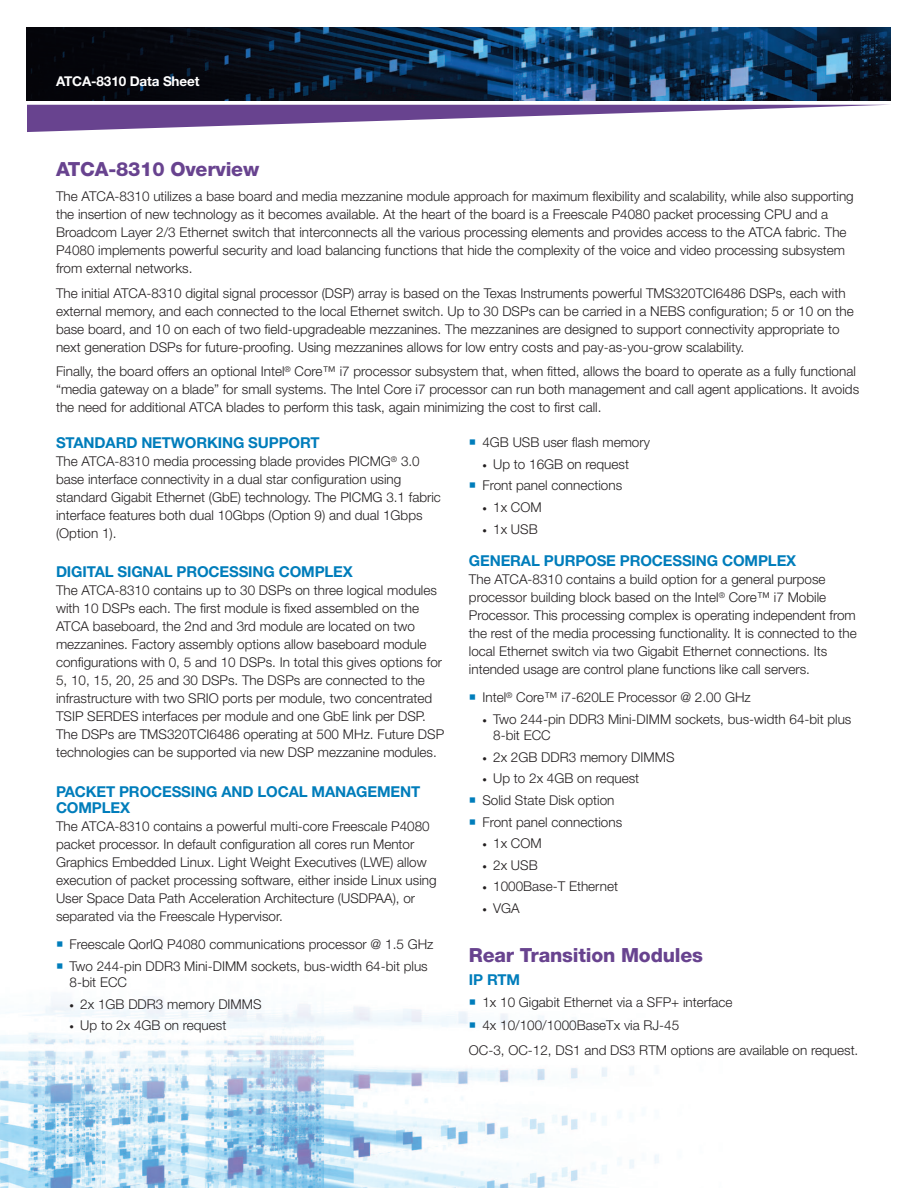
<style>
.page{position:relative;width:918px;height:1188px;background:#fff}
.page>*{position:absolute;margin:0;border:0;box-sizing:border-box;transform-origin:0 0}
.t1{font:800 19.5px "Helvetica Neue LT Std";letter-spacing:-.01em;color:#68438f}
.t2{font:700 15px/16.2px "Helvetica Neue LT Std";letter-spacing:-.01em;color:#007dbb}
.t3{font:300 13.5px/18px "Helvetica Neue LT Std";color:#231f20}
.t4{font:700 13.5px "Helvetica Neue LT Std";letter-spacing:-.01em;color:#fff}
.s1{font-size:9px}
</style>
<div class="page">
<img style="left:27px;top:27px;width:864px;height:73px">
<svg style="left:27px;top:105px;width:854px;height:27px"></svg>
<img style="left:0;top:998px;width:659px;height:190px">
<svg style="left:470px;top:999px;width:5px;height:6px"></svg>
<svg style="left:470px;top:1023px;width:5px;height:5px"></svg>
<p class="t4" style="left:56px;top:72px;width:145px">ATCA-8310 DATA SHEET</p>
<h1 class="t1" style="left:56px;top:158px;width:205px">ATCA-8310 Overview</h1>
<p class="t3" style="left:56px;top:187px;width:799px">The ATCA-8310 utilizes a base board and media mezzanine module approach for maximum flexibility and scalability, while also supporting the insertion of new technology as it becomes available. At the heart of the board is a Freescale P4080 packet processing CPU and a Broadcom Layer 2/3 Ethernet switch that interconnects all the various processing elements and provides access to the ATCA fabric. The P4080 implements powerful security and load balancing functions that hide the complexity of the voice and video processing subsystem from external networks.</p>
<p class="t3" style="left:56px;top:284px;width:799px">The initial ATCA-8310 digital signal processor (DSP) array is based on the Texas Instruments powerful TMS320TCI6486 DSPs, each with external memory, and each connected to the local Ethernet switch. Up to 30 DSPs can be carried in a NEBS configuration; 5 or 10 on the base board, and 10 on each of two field-upgradeable mezzanines. The mezzanines are designed to support connectivity appropriate to next generation DSPs for future-proofing. Using mezzanines allows for low entry costs and pay-as-you-grow scalability.</p>
<p class="t3" style="left:56px;top:362px;width:805px">Finally, the board offers an optional Intel<sup>®</sup> Core™ i7 processor subsystem that, when fitted, allows the board to operate as a fully functional “media gateway on a blade” for small systems. The Intel Core i7 processor can run both management and call agent applications. It avoids the need for additional ATCA blades to perform this task, again minimizing the cost to first call.</p>
<p class="t2" style="left:56px;top:435px;width:261px">STANDARD NETWORKING SUPPORT</p>
<p class="t3" style="left:56px;top:452px;width:386px">The ATCA-8310 media processing blade provides PICMG<sup>®</sup> 3.0 base interface connectivity in a dual star configuration using standard Gigabit Ethernet (GbE) technology. The PICMG 3.1 fabric interface features both dual 10Gbps (Option 9) and dual 1Gbps (Option 1).</p>
<p class="t2" style="left:56px;top:564px;width:298px">DIGITAL SIGNAL PROCESSING COMPLEX</p>
<p class="t3" style="left:56px;top:581px;width:390px">The ATCA-8310 contains up to 30 DSPs on three logical modules with 10 DSPs each. The first module is fixed assembled on the ATCA baseboard, the 2nd and 3rd module are located on two mezzanines. Factory assembly options allow baseboard module configurations with 0, 5 and 10 DSPs. In total this gives options for 5, 10, 15, 20, 25 and 30 DSPs. The DSPs are connected to the infrastructure with two SRIO ports per module, two concentrated TSIP SERDES interfaces per module and one GbE link per DSP.<br>The DSPs are TMS320TCI6486 operating at 500 MHz. Future DSP technologies can be supported via new DSP mezzanine modules.</p>
<p class="t2" style="left:56px;top:783px;width:362px">PAC KET PROC ESSING AND LOCAL MANAGEMENT<br>COMPLEX</p>
<p class="t3" style="left:56px;top:817px;width:382px">The ATCA-8310 contains a powerful multi-core Freescale P4080 packet processor. In default configuration all cores run Mentor Graphics Embedded Linux. Light Weight Executives (LWE) allow execution of packet processing software, either inside Linux using User Space Data Path Acceleration Architecture (USDPAA), or separated via the Freescale Hypervisor.</p>
<p class="t3" style="left:70px;top:933px;width:365px;line-height:21.6px">Freescale QorIQ P4080 communications processor @ 1.5 GHz<br>Two 244-pin DDR3 Mini-DIMM sockets, bus-width 64-bit plus</p>
<p class="t3" style="left:70px;top:973px;width:59px">8-bit ECC</p>
<p class="t3" style="left:70px;top:994px;width:194px"><span class="s1">•</span> 2x 1GB DDR3 memory DIMMS</p>
<p class="t3" style="left:70px;top:1016px;width:158px"><span class="s1">•</span> Up to 2x 4GB on request</p>
<p class="t3" style="left:482px;top:433px;width:169px">4GB USB user flash memory</p>
<p class="t3" style="left:482px;top:453px;width:148px;line-height:21.6px"><span class="s1">•</span> Up to 16GB on request<br>Front panel connections</p>
<p class="t3" style="left:482px;top:498px;width:61px"><span class="s1">•</span> 1x COM</p>
<p class="t3" style="left:482px;top:520px;width:57px"><span class="s1">•</span> 1x USB</p>
<p class="t2" style="left:469px;top:552px;width:329px">GENERAL PURPOSE PROCESSING COMPLEX</p>
<p class="t3" style="left:469px;top:570px;width:389px">The ATCA-8310 contains a build option for a general purpose processor building block based on the Intel<sup>®</sup> Core™ i7 Mobile Processor. This processing complex is operating independent from the rest of the media processing functionality. It is connected to the local Ethernet switch via two Gigabit Ethernet connections. Its intended usage are control plane functions like call servers.</p>
<p class="t3" style="left:482px;top:688px;width:270px">Intel<sup>®</sup> Core™ i7-620LE Processor @ 2.00 GHz</p>
<p class="t3" style="left:493px;top:711px;width:360px;line-height:16.2px;text-indent:-11px"><span class="s1">•</span> Two 244-pin DDR3 Mini-DIMM sockets, bus-width 64-bit plus<br>8-bit ECC</p>
<p class="t3" style="left:482px;top:748px;width:194px"><span class="s1">•</span> 2x 2GB DDR3 memory DIMMS</p>
<p class="t3" style="left:482px;top:767px;width:158px;line-height:21.6px"><span class="s1">•</span> Up to 2x 4GB on request<br>Solid State Disk option<br>Front panel connections</p>
<p class="t3" style="left:482px;top:834px;width:61px"><span class="s1">•</span> 1x COM</p>
<p class="t3" style="left:482px;top:856px;width:57px"><span class="s1">•</span> 2x USB</p>
<p class="t3" style="left:482px;top:877px;width:137px"><span class="s1">•</span> 1000Base-T Ethernet</p>
<p class="t3" style="left:482px;top:899px;width:39px"><span class="s1">•</span> VGA</p>
<h1 class="t1" style="left:469px;top:944px;width:236px">Rear Transition Modules</h1>
<p class="t2" style="left:469px;top:972px;width:51px">IP RTM</p>
<p class="t3" style="left:482px;top:990px;width:252px;line-height:23.4px">1x 10 Gigabit Ethernet via a SFP+ interface<br>4x 10/100/1000BaseTx via RJ-45</p>
<p class="t3" style="left:469px;top:1041px;width:391px">OC-3, OC-12, DS1 and DS3 RTM options are available on request.</p>
</div>
